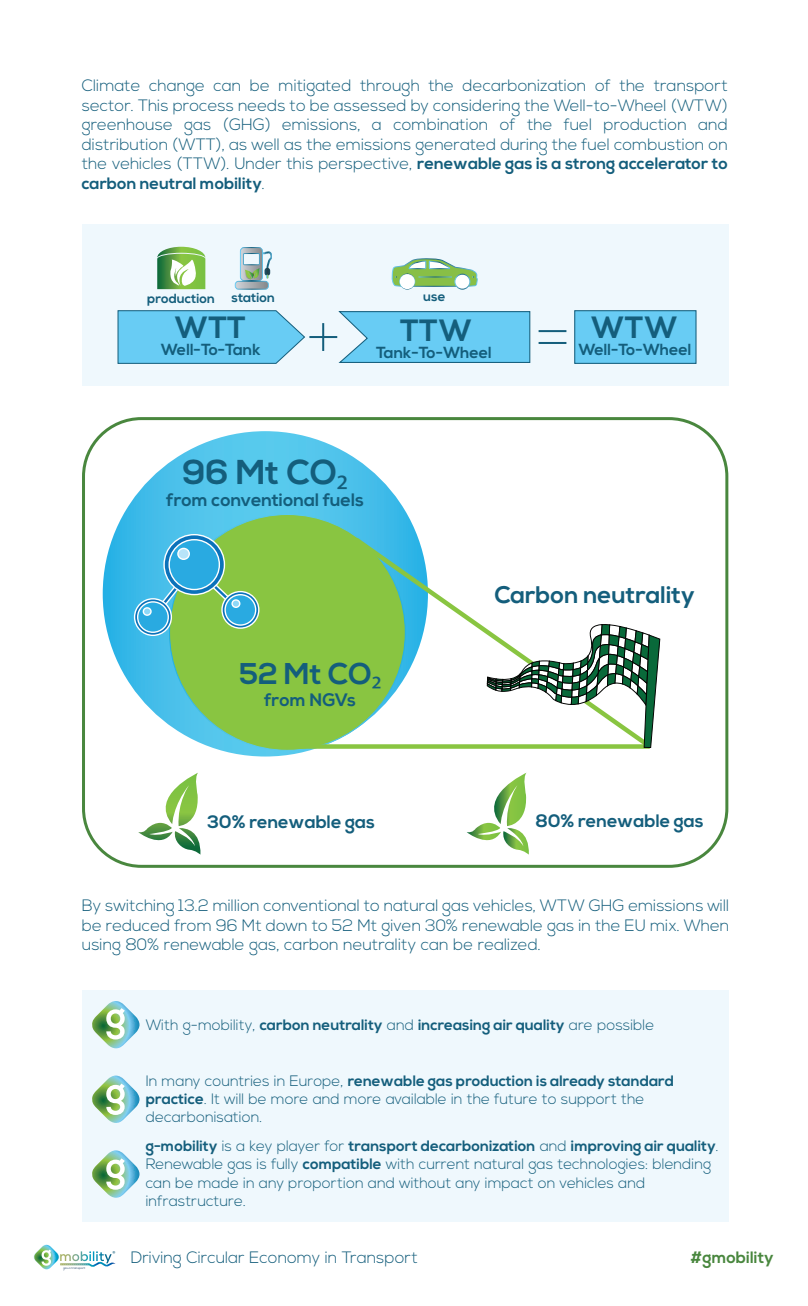
<style>
.page{position:relative;width:808px;height:1306px;background:#fff}
.page>*{position:absolute;margin:0;border:0;box-sizing:border-box;transform-origin:0 0}
.t1{font:700 34.5px "Nexa";color:#145e7c}
.t2{font:700 30.75px "Nexa";color:#145e7c}
.t3{font:700 30px "Nexa";color:#145e7c}
.t4{font:700 24px "Nexa";color:#145e7c}
.t5{font:700 18px "Nexa";color:#145e7c}
.t6{font:300 16.5px/19.5px "Nexa";color:#145e7c;text-align:justify}
.t7{font:700 16.5px "Nexa";color:#49873e}
.t8{font:700 16.05px "Nexa";color:#145e7c}
.t9{font:300 15px/18.1px "Nexa";color:#145e7c}
.t10{font:700 15px "Nexa";color:#145e7c}
.t11{font:700 13.2px "Nexa";color:#145e7c}
.t12{font:7.05px "Myriad Pro";color:#145e7c}
.t13{font:700 3px "Nexa";color:#647d95}
.s1{font-weight:700}
.s2{font-family:"Myriad Pro";font-weight:400}
.s3{font-weight:300}
</style>
<div class="page">
<svg style="left:34px;top:1244px;width:82px;height:26px"></svg>
<div style="left:82px;top:990px;width:646px;height:231px;background:#eff8fd"></div>
<svg style="left:92px;top:1001px;width:48px;height:47px"></svg>
<svg style="left:92px;top:1075px;width:48px;height:47px"></svg>
<svg style="left:92px;top:1150px;width:48px;height:47px"></svg>
<div style="left:82px;top:224px;width:646px;height:161px;background:#eff8fd"></div>
<svg style="left:117px;top:310px;width:188px;height:54px"></svg>
<svg style="left:337px;top:311px;width:194px;height:52px"></svg>
<div style="left:454px;top:274px;width:16px;height:15px;border:1px solid #fff;border-radius:50%"></div>
<svg style="left:399px;top:274px;width:16px;height:15px"></svg>
<svg style="left:391px;top:258px;width:87px;height:29px"></svg>
<div style="left:574px;top:310px;width:122px;height:54px;background:#68ccf4;border:1px solid #145e7c"></div>
<svg style="left:157px;top:247px;width:48px;height:42px"></svg>
<svg style="left:235px;top:247px;width:37px;height:42px"></svg>
<hr style="left:309px;top:336px;width:28px;height:2px;background:#145e7c">
<hr style="left:322px;top:323px;width:2px;height:28px;background:#145e7c">
<hr style="left:539px;top:330px;width:27px;height:2px;background:#145e7c">
<hr style="left:539px;top:342px;width:27px;height:2px;background:#145e7c">
<svg style="left:103px;top:431px;width:325px;height:325px"></svg>
<div style="left:82px;top:417px;width:646px;height:450px;border:3px solid #49873e;border-radius:58px"></div>
<svg style="left:138px;top:772px;width:63px;height:82px"></svg>
<svg style="left:467px;top:772px;width:62px;height:82px"></svg>
<div style="left:169px;top:514px;width:236px;height:236px;background:#89c541;border-radius:50%"></div>
<svg style="left:350px;top:533px;width:300px;height:216px"></svg>
<svg style="left:311px;top:744px;width:176px;height:4px"></svg>
<svg style="left:487px;top:624px;width:173px;height:124px"></svg>
<svg style="left:133px;top:533px;width:127px;height:103px"></svg>
<svg style="left:178px;top:548px;width:11px;height:11px"></svg>
<div style="left:177px;top:547px;width:13px;height:13px;border:1px solid #fff;border-radius:50%"></div>
<div style="left:232px;top:600px;width:8px;height:7px;background:#8ed8f7;border-radius:50%"></div>
<div style="left:231px;top:599px;width:9px;height:9px;border:1px solid #fff;border-radius:50%"></div>
<div style="left:143px;top:608px;width:8px;height:7px;background:#8ed8f7;border-radius:50%"></div>
<div style="left:143px;top:607px;width:9px;height:9px;border:1px solid #fff;border-radius:50%"></div>
<p class="t6" style="left:82px;top:76px;width:648px">Climate change can be mitigated through the decarbonization of the transport sector. This process needs to be assessed by considering the Well-to-Wheel (WTW) greenhouse gas (GHG) emissions, a combination of the fuel production and distribution (WTT), as well as the emissions generated during the fuel combustion on the vehicles (TTW). Under this perspective, <span class="s1">renewable gas is a strong accelerator to carbon neutral mobility</span>.</p>
<p class="t11" style="left:147px;top:290px;width:129px">production station</p>
<h2 class="t2" style="left:175px;top:310px;width:73px">WTT</h2>
<p class="t8" style="left:161px;top:340px;width:101px">Well-To-Tank</p>
<p class="t11" style="left:423px;top:289px;width:24px">use</p>
<h2 class="t2" style="left:591px;top:310px;width:88px">WTW</h2>
<h2 class="t2" style="left:400px;top:312px;width:74px">TTW</h2>
<p class="t8" style="left:376px;top:343px;width:117px">Tank-To-Wheel</p>
<p class="t8" style="left:578px;top:340px;width:115px">Well-To-Wheel</p>
<h1 class="t1" style="left:183px;top:452px;width:167px">96 Mt CO<span class="s2">2</span></h1>
<p class="t5" style="left:167px;top:489px;width:199px">from conventional fuels</p>
<h3 class="t4" style="left:494px;top:580px;width:202px">Carbon neutrality</h3>
<h3 class="t3" style="left:239px;top:656px;width:144px">52 Mt CO<span class="s2">2</span></h3>
<p class="t5" style="left:265px;top:689px;width:93px">from NGVs</p>
<p class="t5" style="left:207px;top:811px;width:169px">30% renewable gas</p>
<p class="t5" style="left:536px;top:810px;width:169px">80% renewable gas</p>
<p class="t6" style="left:82px;top:896px;width:649px">By switching 13.2 million conventional to natural gas vehicles, WTW GHG emissions will be reduced from 96 Mt down to 52 Mt given 30% renewable gas in the EU mix. When using 80% renewable gas, carbon neutrality can be realized.</p>
<p class="t10" style="left:146px;top:1015px;width:510px"><span class="s3">With g-mobility,</span> carbon neutrality <span class="s3">and</span> increasing air quality <span class="s3">are possible</span></p>
<p class="t9" style="left:146px;top:1072px;width:530px">In many countries in Europe, <span class="s1">renewable gas production is already standard practice</span>. It will be more and more available in the future to support the decarbonisation.</p>
<p class="t13" style="left:65px;top:1266px;width:22px">as in transport</p>
<p class="t9" style="left:146px;top:1137px;width:574px"><span class="s1">g-mobility</span> is a key player for <span class="s1">transport decarbonization</span> and <span class="s1">improving air quality</span>.<br>Renewable gas is fully <span class="s1">compatible</span> with current natural gas technologies: blending can be made in any proportion and without any impact on vehicles and infrastructure.</p>
<p class="t12" style="left:113px;top:1248px;width:4px">®</p>
<p class="t7" style="left:691px;top:1247px;width:85px">#gmobility</p>
<p class="t6" style="left:131px;top:1248px;width:289px">Driving Circular Economy in Transport</p>
</div>
